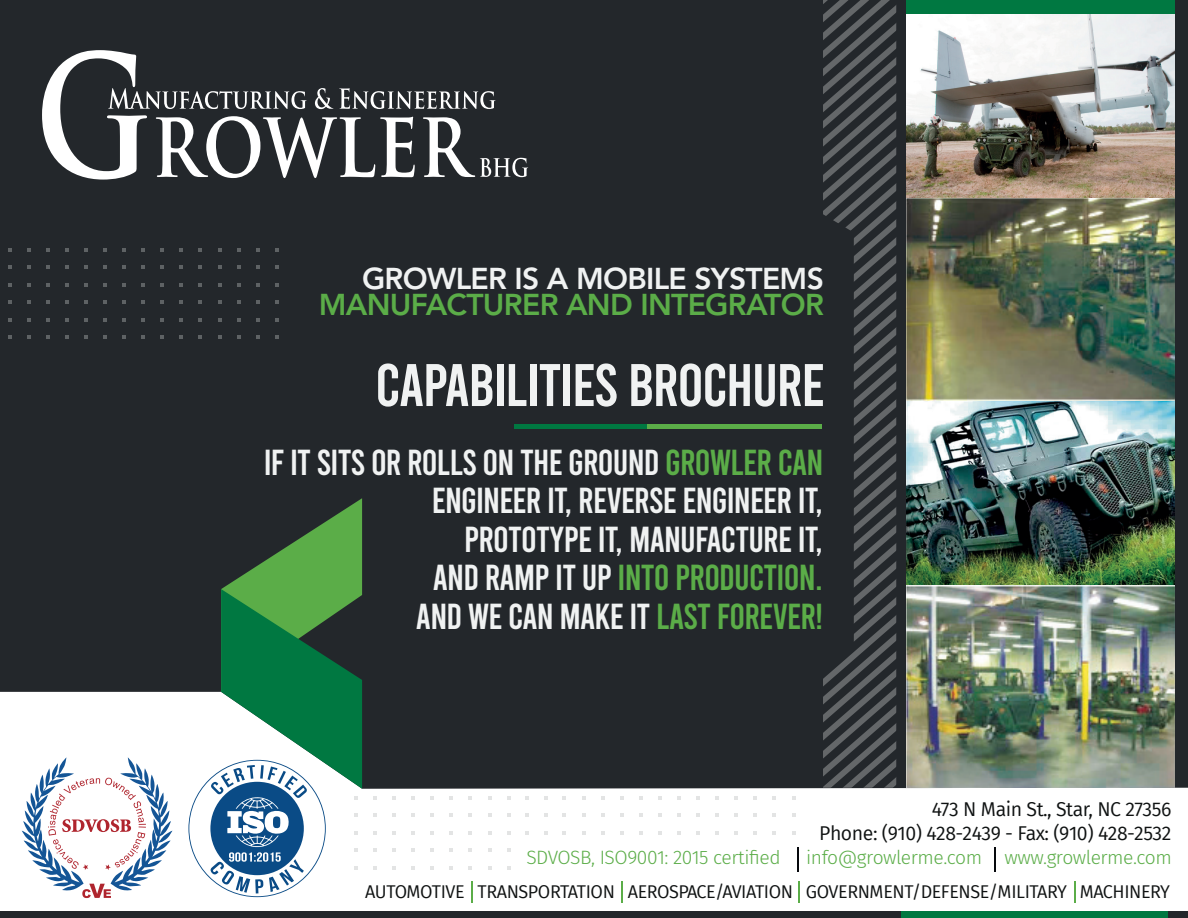
<style>
.page{position:relative;width:1188px;height:918px;background:#fff}
.page>*{position:absolute;margin:0;border:0;box-sizing:border-box;transform-origin:0 0}
.t1{font:60px "Bebas";letter-spacing:-.025em;color:#f0f2f2}
.t2{font:36px/38.4px "Bebas";letter-spacing:-.025em;color:#f0f2f2;text-align:right}
.t3{font:800 30px "Avenir LT Std";letter-spacing:-.025em;color:#5bad48}
.t4{font:800 30px "Avenir LT Std";letter-spacing:-.025em;color:#f0f2f2}
.t5{font:19.5px/23.4px "Fira Sans";letter-spacing:-.025em;color:#0f1212;text-align:right}
.t6{font:300 19.2px "Fira Sans";letter-spacing:-.025em;color:#5bad48}
.t7{font:18px "Fira Sans";letter-spacing:-.025em;color:#0f1212}
.s1{color:#5bad48}
</style>
<div class="page">
<svg style="left:472px;top:881px;width:1px;height:22px"></svg>
<svg style="left:621px;top:881px;width:1px;height:22px"></svg>
<svg style="left:798px;top:881px;width:1px;height:22px"></svg>
<hr style="left:1074px;top:881px;width:2px;height:22px;background:#5bad48">
<svg style="left:677px;top:814px;width:4px;height:3px"></svg>
<svg style="left:677px;top:796px;width:4px;height:3px"></svg>
<svg style="left:677px;top:831px;width:4px;height:3px"></svg>
<svg style="left:696px;top:831px;width:4px;height:3px"></svg>
<svg style="left:696px;top:814px;width:4px;height:3px"></svg>
<svg style="left:696px;top:796px;width:4px;height:3px"></svg>
<svg style="left:658px;top:814px;width:4px;height:3px"></svg>
<svg style="left:658px;top:831px;width:4px;height:3px"></svg>
<svg style="left:658px;top:796px;width:4px;height:3px"></svg>
<svg style="left:392px;top:849px;width:4px;height:3px"></svg>
<svg style="left:392px;top:796px;width:4px;height:3px"></svg>
<svg style="left:392px;top:831px;width:4px;height:3px"></svg>
<svg style="left:392px;top:814px;width:4px;height:3px"></svg>
<svg style="left:392px;top:866px;width:4px;height:3px"></svg>
<svg style="left:373px;top:849px;width:4px;height:3px"></svg>
<svg style="left:373px;top:866px;width:4px;height:3px"></svg>
<svg style="left:373px;top:796px;width:4px;height:3px"></svg>
<svg style="left:373px;top:814px;width:4px;height:3px"></svg>
<svg style="left:373px;top:831px;width:4px;height:3px"></svg>
<div style="left:0;top:0;width:1188px;height:789px;background:#23272b"></div>
<svg style="left:42px;top:50px;width:433px;height:130px;fill:#23272b"></svg>
<svg style="left:480px;top:158px;width:48px;height:19px"></svg>
<svg style="left:108px;top:88px;width:387px;height:21px"></svg>
<svg style="left:256px;top:248px;width:3px;height:4px"></svg>
<svg style="left:275px;top:248px;width:3px;height:4px"></svg>
<svg style="left:218px;top:248px;width:3px;height:4px"></svg>
<svg style="left:199px;top:248px;width:3px;height:4px"></svg>
<svg style="left:237px;top:248px;width:3px;height:4px"></svg>
<svg style="left:84px;top:248px;width:4px;height:4px"></svg>
<svg style="left:65px;top:248px;width:3px;height:4px"></svg>
<svg style="left:46px;top:248px;width:3px;height:4px"></svg>
<svg style="left:84px;top:266px;width:4px;height:3px"></svg>
<svg style="left:84px;top:283px;width:4px;height:3px"></svg>
<svg style="left:84px;top:301px;width:4px;height:3px"></svg>
<svg style="left:84px;top:318px;width:4px;height:3px"></svg>
<svg style="left:84px;top:336px;width:4px;height:3px"></svg>
<svg style="left:8px;top:266px;width:4px;height:3px"></svg>
<svg style="left:8px;top:248px;width:4px;height:4px"></svg>
<svg style="left:8px;top:283px;width:4px;height:3px"></svg>
<svg style="left:8px;top:301px;width:4px;height:3px"></svg>
<svg style="left:8px;top:336px;width:4px;height:3px"></svg>
<svg style="left:8px;top:318px;width:4px;height:3px"></svg>
<svg style="left:27px;top:248px;width:3px;height:4px"></svg>
<svg style="left:161px;top:248px;width:3px;height:4px"></svg>
<svg style="left:180px;top:248px;width:3px;height:4px"></svg>
<svg style="left:122px;top:336px;width:4px;height:3px"></svg>
<svg style="left:103px;top:301px;width:4px;height:3px"></svg>
<svg style="left:122px;top:318px;width:4px;height:3px"></svg>
<svg style="left:103px;top:318px;width:4px;height:3px"></svg>
<svg style="left:103px;top:336px;width:4px;height:3px"></svg>
<svg style="left:103px;top:283px;width:4px;height:3px"></svg>
<svg style="left:103px;top:248px;width:4px;height:4px"></svg>
<svg style="left:103px;top:266px;width:4px;height:3px"></svg>
<svg style="left:142px;top:248px;width:3px;height:4px"></svg>
<svg style="left:122px;top:266px;width:4px;height:3px"></svg>
<svg style="left:122px;top:248px;width:4px;height:4px"></svg>
<svg style="left:122px;top:301px;width:4px;height:3px"></svg>
<svg style="left:122px;top:283px;width:4px;height:3px"></svg>
<img style="left:907px;top:401px;width:268px;height:387px">
<img style="left:907px;top:14px;width:268px;height:387px">
<div style="left:906px;top:0;width:269px;height:14px;background:#007841"></div>
<div style="left:901px;top:911px;width:268px;height:7px;background:#007841"></div>
<div style="left:1169px;top:911px;width:19px;height:7px;background:#23272b"></div>
<div style="left:514px;top:424px;width:133px;height:5px;background:#007841"></div>
<div style="left:647px;top:424px;width:175px;height:5px;background:#5bad48"></div>
<div style="left:0;top:911px;width:901px;height:7px;background:#23272b"></div>
<svg style="left:994px;top:848px;width:1px;height:24px"></svg>
<svg style="left:798px;top:848px;width:1px;height:24px"></svg>
<svg style="left:823px;top:0;width:73px;height:788px"></svg>
<svg style="left:22px;top:757px;width:150px;height:141px"></svg>
<svg style="left:188px;top:498px;width:174px;height:399px"></svg>
<p class="t4" style="left:362px;top:261px;width:463px">GROWLER IS A MOBILE SYSTEMS</p>
<p class="t3" style="left:319px;top:287px;width:507px">MANUFACTURER AND INTEGRATOR</p>
<h1 class="t1" style="left:375px;top:355px;width:451px">CAPABILITIES BROCHURE</h1>
<p class="t2" style="left:264px;top:443px;width:561px">IF IT SITS OR ROLLS ON THE GROUND <span class="s1">GROWLER CAN </span>ENGINEER IT, REVERSE ENGINEER IT,<br>PROTOTYPE IT, MANUFACTURE IT,<br>AND RAMP IT UP <span class="s1">INTO PRODUCTION.<br></span>AND WE CAN MAKE IT <span class="s1">LAST FOREVER!</span></p>
<p class="t6" style="left:526px;top:844px;width:256px">SDVOSB, ISO9001: 2015 certified</p>
<p class="t5" style="left:819px;top:797px;width:354px">473 N Main St., Star, NC 27356<br>Phone: (910) 428-2439 - Fax: (910) 428-2532</p>
<p class="t6" style="left:806px;top:844px;width:367px">info@growlerme.com www.growlerme.com</p>
<p class="t7" style="left:365px;top:878px;width:806px">AUTOMOTIVE TRANSPORTATION AEROSPACE/AVIATION GOVERNMENT/DEFENSE/MILITARY MACHINERY</p>
</div>
